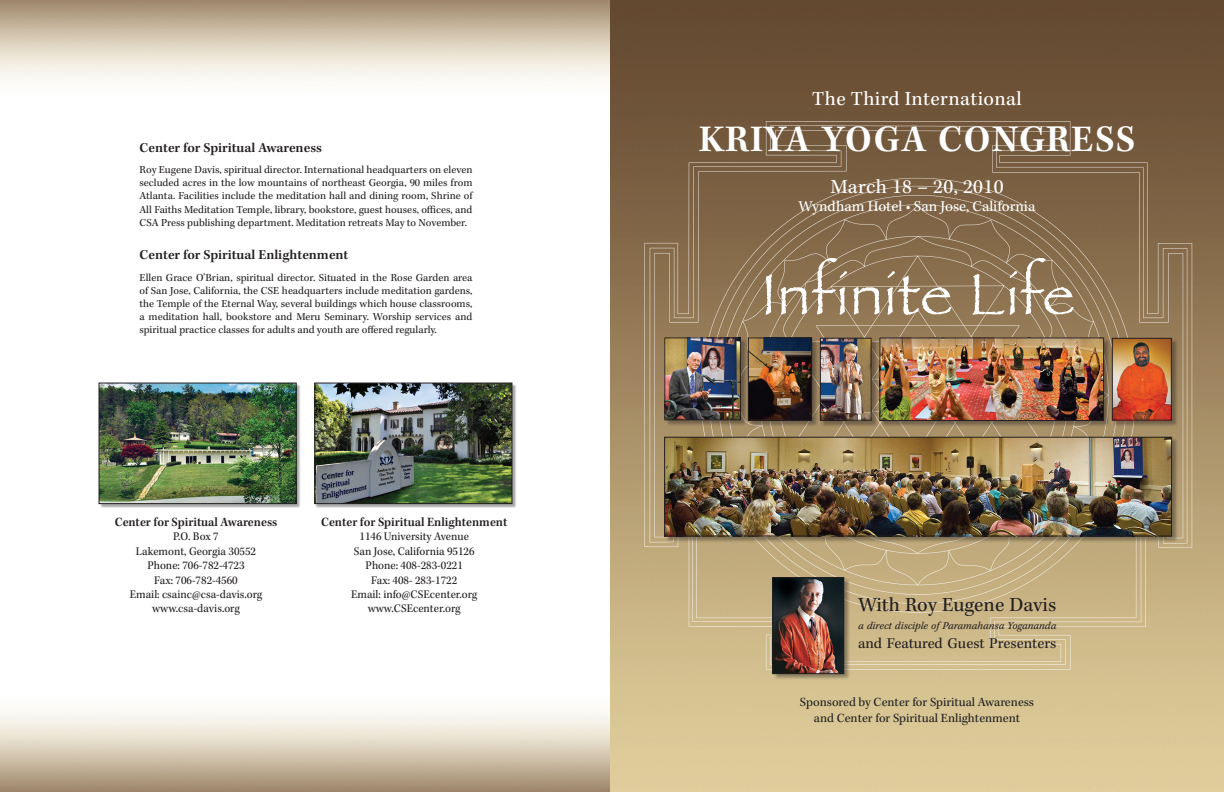
<style>
.page{position:relative;width:1224px;height:792px;background:#fff}
.page>*{position:absolute;margin:0;border:0;box-sizing:border-box;transform-origin:0 0}
.t1{font:60px "Papyrus";letter-spacing:.02em;color:#fff}
.t2{font:600 38.6px "Kepler Std";letter-spacing:.03em;color:#fff}
.t3{font:20.6px "Kepler Std";letter-spacing:.02em;color:#fff}
.t4{font:20.6px "Kepler Std";color:#231f20}
.t5{font:15.4px "Kepler Std";color:#fff}
.t6{font:15.4px "Kepler Std";color:#231f20}
.t7{font:600 14px "Kepler Std";color:#231f20}
.t8{font:600 13px "Kepler Std";color:#231f20;scale:.96 1}
.t9{font:12.9px "Kepler Std";color:#231f20}
.t10{font:12px "Kepler Std";color:#231f20;scale:.96 1}
.t11{font:11px/13.2px "Kepler Std";color:#231f20;text-align:justify}
.t12{font:italic 10.9px "Kepler Std";color:#231f20}
</style>
<div class="page">
<img style="left:0;top:0;width:1224px;height:792px">
<div style="left:665px;top:437px;width:513px;height:106px;background:#231f20;opacity:.4"></div>
<img style="left:666px;top:439px;width:504px;height:95px">
<div style="left:664px;top:437px;width:508px;height:99px;border:1px solid #231f20"></div>
<div style="left:1113px;top:339px;width:65px;height:88px;background:#231f20;opacity:.4"></div>
<img style="left:1114px;top:340px;width:56px;height:78px">
<div style="left:1112px;top:338px;width:60px;height:82px;border:1px solid #231f20"></div>
<div style="left:665px;top:338px;width:82px;height:89px;background:#231f20;opacity:.4"></div>
<img style="left:667px;top:340px;width:72px;height:78px">
<div style="left:665px;top:338px;width:76px;height:82px;border:1px solid #231f20"></div>
<div style="left:880px;top:338px;width:231px;height:89px;background:#231f20;opacity:.4"></div>
<img style="left:882px;top:340px;width:220px;height:79px">
<div style="left:880px;top:338px;width:224px;height:83px;border:1px solid #231f20"></div>
<div style="left:749px;top:338px;width:69px;height:89px;background:#231f20;opacity:.4"></div>
<img style="left:750px;top:340px;width:60px;height:79px">
<div style="left:748px;top:338px;width:64px;height:83px;border:1px solid #231f20"></div>
<div style="left:821px;top:338px;width:57px;height:89px;background:#231f20;opacity:.4"></div>
<img style="left:822px;top:340px;width:47px;height:78px">
<div style="left:820px;top:338px;width:51px;height:82px;border:1px solid #231f20"></div>
<div style="left:773px;top:578px;width:77px;height:102px;background:#231f20;opacity:.4"></div>
<img style="left:775px;top:579px;width:67px;height:93px">
<div style="left:773px;top:577px;width:71px;height:97px;border:1px solid #231f20"></div>
<div style="left:100px;top:384px;width:201px;height:124px;background:#231f20;opacity:.4"></div>
<img style="left:101px;top:385px;width:193px;height:117px">
<div style="left:99px;top:383px;width:197px;height:121px;border:1px solid #231f20"></div>
<div style="left:315px;top:384px;width:202px;height:124px;background:#231f20;opacity:.4"></div>
<img style="left:317px;top:385px;width:193px;height:117px">
<div style="left:315px;top:383px;width:197px;height:121px;border:1px solid #231f20"></div>
<p class="t7" style="left:140px;top:140px;width:184px">Center for Spiritual Awareness</p>
<p class="t11" style="left:140px;top:163px;width:335px">Roy Eugene Davis, spiritual director. International headquarters on eleven secluded acres in the low mountains of northeast Georgia, 90 miles from Atlanta. Facilities include the meditation hall and dining room, Shrine of All Faiths Meditation Temple, library, bookstore, guest houses, offices, and CSA Press publishing department. Meditation retreats May to November.</p>
<p class="t7" style="left:140px;top:247px;width:210px">Center for Spiritual Enlightenment</p>
<p class="t11" style="left:140px;top:271px;width:335px">Ellen Grace O’Brian, spiritual director. Situated in the Rose Garden area of San Jose, California, the CSE headquarters include meditation gardens, the Temple of the Eternal Way, several buildings which house classrooms, a meditation hall, bookstore and Meru Seminary. Worship services and spiritual practice classes for adults and youth are offered regularly.</p>
<p class="t8" style="left:115px;top:515px;width:171px">Center for Spiritual Awareness</p>
<p class="t10" style="left:173px;top:530px;width:49px">P.O. Box 7</p>
<p class="t10" style="left:136px;top:544px;width:127px">Lakemont, Georgia 30552</p>
<p class="t10" style="left:147px;top:559px;width:103px">Phone: 706-782-4723</p>
<p class="t10" style="left:154px;top:573px;width:89px">Fax: 706-782-4560</p>
<p class="t10" style="left:130px;top:588px;width:140px">Email: csainc@csa-davis.org</p>
<p class="t10" style="left:152px;top:602px;width:93px">www.csa-davis.org</p>
<p class="t8" style="left:321px;top:515px;width:196px">Center for Spiritual Enlightenment</p>
<p class="t10" style="left:360px;top:530px;width:115px">1146 University Avenue</p>
<p class="t10" style="left:354px;top:544px;width:127px">San Jose, California 95126</p>
<p class="t10" style="left:366px;top:559px;width:103px">Phone: 408-283-0221</p>
<p class="t10" style="left:371px;top:573px;width:91px">Fax: 408- 283-1722</p>
<p class="t10" style="left:351px;top:588px;width:133px">Email: info@CSEcenter.org</p>
<p class="t10" style="left:368px;top:602px;width:98px">www.CSEcenter.org</p>
<p class="t3" style="left:812px;top:87px;width:211px">The Third International</p>
<p class="t2" style="left:699px;top:117px;width:438px">KRIYA YOGA CONGRESS</p>
<p class="t3" style="left:830px;top:175px;width:175px">March 18 – 20, 2010</p>
<p class="t5" style="left:799px;top:198px;width:239px">Wyndham Hotel • San Jose, California</p>
<p class="t1" style="left:762px;top:258px;width:315px">Infinite Life</p>
<p class="t4" style="left:858px;top:593px;width:200px">With Roy Eugene Davis</p>
<p class="t12" style="left:858px;top:620px;width:200px">a direct disciple of Paramahansa Yogananda</p>
<p class="t6" style="left:858px;top:635px;width:200px">and Featured Guest Presenters</p>
<p class="t9" style="left:800px;top:695px;width:236px">Sponsored by Center for Spiritual Awareness</p>
<p class="t9" style="left:814px;top:710px;width:208px">and Center for Spiritual Enlightenment</p>
</div>
